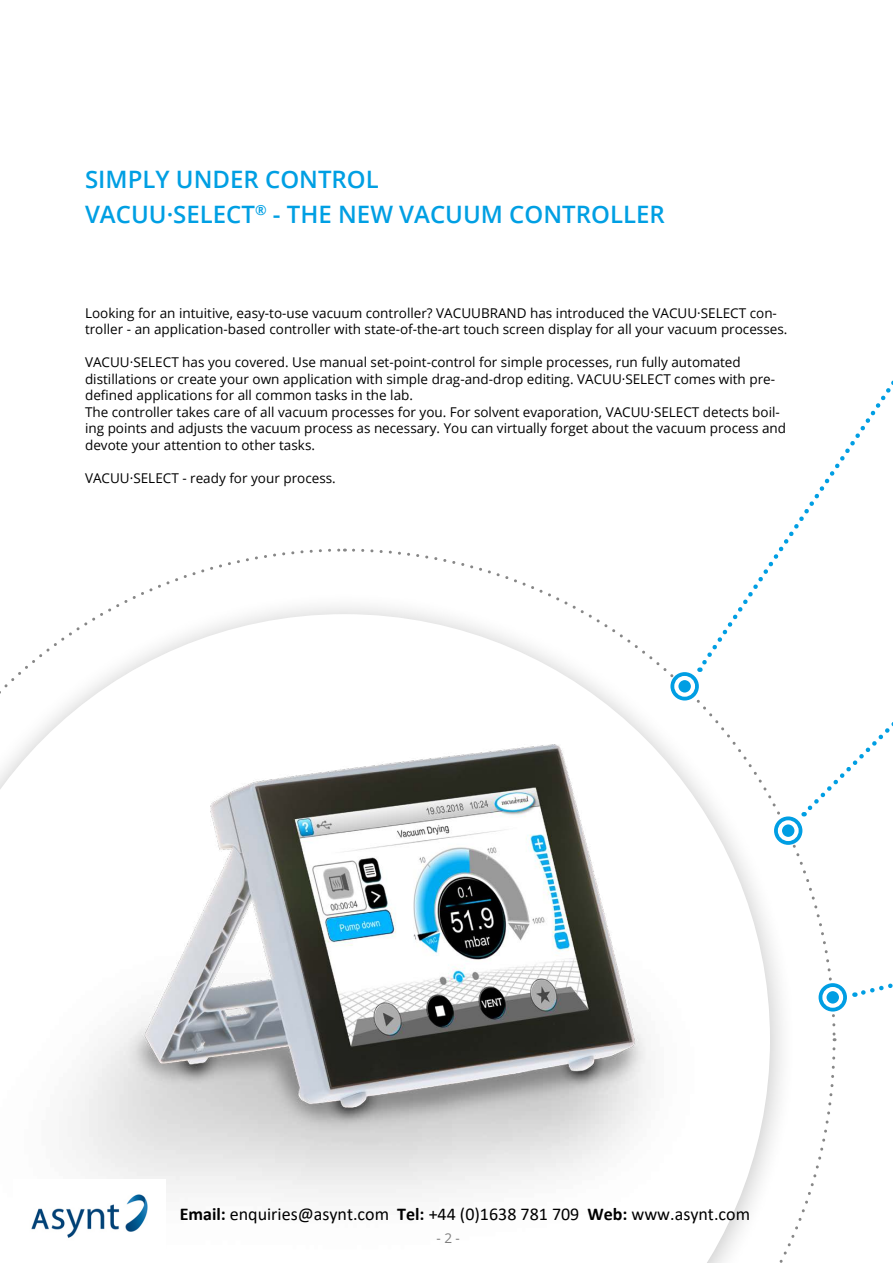
<style>
.page{position:relative;width:893px;height:1263px;background:#fff}
.page>*{position:absolute;margin:0;border:0;box-sizing:border-box;transform-origin:0 0}
.t1{font:600 24px/34.5px "Open Sans";color:#009fe3}
.t2{font:18px "Calibri";color:#000}
.t3{font:13.5px/16.5px "Open Sans";color:#000}
.s1{font-weight:700}
</style>
<div class="page">
<svg style="left:707px;top:1046px;width:129px;height:217px"></svg>
<svg style="left:0;top:548px;width:343px;height:159px"></svg>
<svg style="left:350px;top:548px;width:487px;height:490px"></svg>
<svg style="left:821px;top:985px;width:24px;height:24px"></svg>
<div style="left:819px;top:983px;width:28px;height:28px;border:4px solid #009ee3;border-radius:50%"></div>
<svg style="left:824px;top:989px;width:17px;height:17px"></svg>
<div style="left:822px;top:987px;width:21px;height:21px;border:4px solid #fff;border-radius:50%"></div>
<svg style="left:698px;top:380px;width:195px;height:288px"></svg>
<svg style="left:804px;top:627px;width:89px;height:189px"></svg>
<svg style="left:854px;top:983px;width:39px;height:14px"></svg>
<img style="left:0;top:707px;width:697px;height:490px">
<svg style="left:776px;top:818px;width:24px;height:25px"></svg>
<div style="left:774px;top:816px;width:28px;height:29px;border:4px solid #009ee3;border-radius:50%"></div>
<svg style="left:780px;top:822px;width:16px;height:17px"></svg>
<div style="left:778px;top:820px;width:21px;height:21px;border:4px solid #fff;border-radius:50%"></div>
<svg style="left:672px;top:674px;width:25px;height:24px"></svg>
<div style="left:670px;top:672px;width:29px;height:28px;border:4px solid #009ee3;border-radius:50%"></div>
<svg style="left:676px;top:678px;width:17px;height:17px"></svg>
<div style="left:674px;top:676px;width:21px;height:21px;border:4px solid #fff;border-radius:50%"></div>
<img style="left:14px;top:1179px;width:151px;height:59px">
<h1 class="t1" style="left:85px;top:162px;width:581px">SIMPLY UNDER CONTROL<br>VACUU·SELECT<sup>®</sup> - THE NEW VACUUM CONTROLLER</h1>
<p class="t3" style="left:85px;top:304px;width:704px">Looking for an intuitive, easy-to-use vacuum controller? VACUUBRAND has introduced the VACUU·SELECT con&shy;troller - an application-based controller with state-of-the-art touch screen display for all your vacuum processes.</p>
<p class="t3" style="left:85px;top:354px;width:703px">VACUU·SELECT has you covered. Use manual set-point-control for simple processes, run fully automated distillations or create your own application with simple drag-and-drop editing. VACUU·SELECT comes with pre&shy;defined applications for all common tasks in the lab.<br>The controller takes care of all vacuum processes for you. For solvent evaporation, VACUU·SELECT detects boil&shy;ing points and adjusts the vacuum process as necessary. You can virtually forget about the vacuum process and devote your attention to other tasks.</p>
<p class="t3" style="left:85px;top:469px;width:252px">VACUU·SELECT - ready for your process.</p>
<h2 class="t2" style="left:180px;top:1201px;width:572px"><span class="s1">Email:</span> enquiries@asynt.com <span class="s1">Tel:</span> +44 (0)1638 781 709 <span class="s1">Web:</span> www.asynt.com</h2>
<p class="t3" style="left:437px;top:1230px;width:25px">- 2 -</p>
</div>
